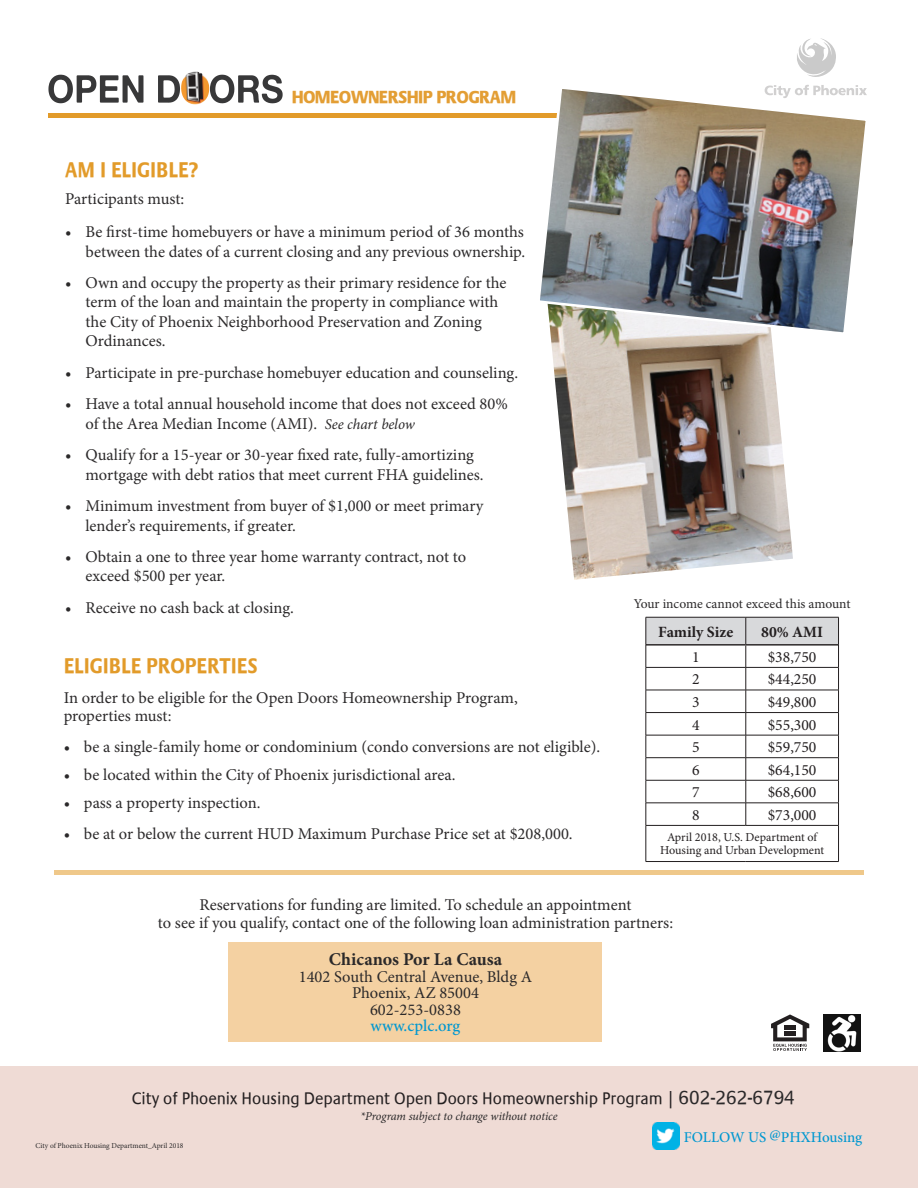
<style>
.page{position:relative;width:918px;height:1188px;background:#fff}
.page>*{position:absolute;margin:0;border:0;box-sizing:border-box;transform-origin:0 0}
.t1{font:700 22.05px "Praxis";color:#e29b2a;scale:.88 1}
.t2{font:800 18.15px "Praxis";color:#e39e34;scale:.91 1}
.t3{font:700 18px "Minion Pro";color:#2b292a}
.t4{font:17.4px "Praxis";color:#231f20;scale:.91 1}
.t5{font:16.5px/19.5px "Minion Pro";color:#2b292a}
.t6{font:500 16.5px "Minion Pro";color:#0097d0}
.t7{font:15.6px "Minion Pro";color:#231f20}
.t8{font:700 15.6px "Minion Pro";color:#231f20}
.t9{font:500 15px "Minion Pro";letter-spacing:-.005em;color:#0097d0}
.t10{font:13.5px "Minion Pro";letter-spacing:-.005em;color:#2b292a}
.t11{font:12.15px/12.9px "Minion Pro";letter-spacing:-.005em;color:#231f20;text-align:center}
.t12{font:italic 12px "Minion Pro";letter-spacing:-.01em;color:#2b292a}
.t13{font:7.5px "Minion Pro";color:#2b292a}
.s1{font-style:italic;font-size:15px}
.s2{font-size:19.8px;color:#2b292a}
</style>
<div class="page">
<div style="left:0;top:1067px;width:918px;height:121px;background:#efdbd5"></div>
<hr style="left:48px;top:114px;width:515px;height:4px;background:#e29b2a">
<svg style="left:797px;top:38px;width:39px;height:39px"></svg>
<div style="left:229px;top:942px;width:373px;height:100px;background:#f4d1a2"></div>
<img style="left:186px;top:72px;width:17px;height:33px">
<svg style="left:48px;top:75px;width:235px;height:28px"></svg>
<svg style="left:771px;top:1014px;width:38px;height:37px"></svg>
<div style="left:784px;top:1025px;width:12px;height:5px;background:#231f20"></div>
<div style="left:784px;top:1031px;width:12px;height:5px;background:#231f20"></div>
<img style="left:823px;top:1015px;width:37px;height:37px">
<img style="left:550px;top:337px;width:243px;height:243px">
<img style="left:536px;top:85px;width:331px;height:252px">
<svg style="left:646px;top:617px;width:193px;height:208px"></svg>
<hr style="left:646px;top:825px;width:100px;height:1px;background:#231f20">
<hr style="left:646px;top:826px;width:1px;height:35px;background:#231f20">
<hr style="left:746px;top:825px;width:93px;height:1px;background:#231f20">
<hr style="left:838px;top:826px;width:1px;height:35px;background:#231f20">
<hr style="left:646px;top:861px;width:100px;height:1px;background:#231f20">
<hr style="left:746px;top:861px;width:93px;height:1px;background:#231f20">
<hr style="left:646px;top:644px;width:100px;height:2px;background:#231f20">
<hr style="left:746px;top:644px;width:92px;height:2px;background:#231f20">
<hr style="left:54px;top:870px;width:810px;height:4px;background:#efc88a">
<img style="left:652px;top:1122px;width:27px;height:27px">
<p class="t2" style="left:292px;top:87px;width:248px">HOMEOWNERSHIP PROGRAM</p>
<p class="t1" style="left:65px;top:157px;width:153px">AM I ELIGIBLE?</p>
<p class="t5" style="left:65px;top:189px;width:121px">Participants must:</p>
<p class="t5" style="left:65px;top:222px;width:462px;text-align:right">• Be first-time homebuyers or have a minimum period of 36 months between the dates of a current closing and any previous ownership.</p>
<p class="t5" style="left:85px;top:273px;width:423px;text-indent:-20px">• Own and occupy the property as their primary residence for the term of the loan and maintain the property in compliance with the City of Phoenix Neighborhood Preservation and Zoning Ordinances.</p>
<p class="t5" style="left:65px;top:363px;width:454px">• Participate in pre-purchase homebuyer education and counseling.</p>
<p class="t5" style="left:85px;top:394px;width:424px;text-indent:-20px">• Have a total annual household income that does not exceed 80% of the Area Median Income (AMI). <span class="s1">See chart below</span></p>
<p class="t5" style="left:85px;top:445px;width:400px;text-indent:-20px">• Qualify for a 15-year or 30-year fixed rate, fully-amortizing mortgage with debt ratios that meet current FHA guidelines.</p>
<p class="t5" style="left:85px;top:496px;width:400px;text-indent:-20px">• Minimum investment from buyer of $1,000 or meet primary lender’s requirements, if greater.</p>
<p class="t5" style="left:85px;top:547px;width:382px;text-indent:-20px">• Obtain a one to three year home warranty contract, not to exceed $500 per year.</p>
<p class="t5" style="left:65px;top:598px;width:230px">• Receive no cash back at closing.</p>
<p class="t1" style="left:64px;top:653px;width:222px">ELIGIBLE PROPERTIES</p>
<p class="t5" style="left:64px;top:689px;width:456px;line-height:18px">In order to be eligible for the Open Doors Homeownership Program, properties must:</p>
<p class="t5" style="left:64px;top:738px;width:538px">• be a single-family home or condominium (condo conversions are not eligible).</p>
<p class="t5" style="left:64px;top:765px;width:393px">• be located within the City of Phoenix jurisdictional area.</p>
<p class="t5" style="left:64px;top:793px;width:198px">• pass a property inspection.</p>
<p class="t5" style="left:64px;top:824px;width:510px">• be at or below the current HUD Maximum Purchase Price set at $208,000.</p>
<p class="t10" style="left:634px;top:595px;width:218px">Your income cannot exceed this amount</p>
<p class="t8" style="left:658px;top:621px;width:77px">Family Size</p>
<p class="t8" style="left:761px;top:621px;width:63px">80% AMI</p>
<p class="t7" style="left:692px;top:647px;width:9px">1</p>
<p class="t7" style="left:768px;top:647px;width:50px">$38,750</p>
<p class="t7" style="left:692px;top:669px;width:9px">2</p>
<p class="t7" style="left:768px;top:669px;width:50px">$44,250</p>
<p class="t7" style="left:692px;top:692px;width:9px">3</p>
<p class="t7" style="left:768px;top:692px;width:50px">$49,800</p>
<p class="t7" style="left:692px;top:714px;width:9px">4</p>
<p class="t7" style="left:768px;top:714px;width:50px">$55,300</p>
<p class="t7" style="left:692px;top:737px;width:9px">5</p>
<p class="t7" style="left:768px;top:737px;width:50px">$59,750</p>
<p class="t7" style="left:692px;top:759px;width:9px">6</p>
<p class="t7" style="left:768px;top:759px;width:50px">$64,150</p>
<p class="t7" style="left:692px;top:782px;width:9px">7</p>
<p class="t7" style="left:768px;top:782px;width:50px">$68,600</p>
<p class="t7" style="left:692px;top:804px;width:9px">8</p>
<p class="t7" style="left:768px;top:804px;width:50px">$73,000</p>
<p class="t11" style="left:660px;top:831px;width:165px">April 2018, U.S. Department of<br>Housing and Urban Development</p>
<p class="t5" style="left:158px;top:896px;width:517px;line-height:18px;text-align:center">Reservations for funding are limited. To schedule an appointment<br>to see if you qualify, contact one of the following loan administration partners:</p>
<p class="t3" style="left:329px;top:947px;width:175px">Chicanos Por La Causa</p>
<p class="t5" style="left:299px;top:967px;width:235px">1402 South Central Avenue, Bldg A</p>
<p class="t5" style="left:352px;top:983px;width:128px">Phoenix, AZ 85004</p>
<p class="t5" style="left:370px;top:1000px;width:92px">602-253-0838</p>
<p class="t6" style="left:371px;top:1015px;width:91px">www.cplc.org</p>
<p class="t4" style="left:132px;top:1089px;width:730px">City of Phoenix Housing Department Open Doors Homeownership Program | <span class="s2">602-262-6794</span></p>
<p class="t13" style="left:36px;top:1141px;width:149px">City of Phoenix Housing Department_April 2018</p>
<p class="t12" style="left:360px;top:1107px;width:199px">*Program subject to change without notice</p>
<p class="t9" style="left:684px;top:1127px;width:180px">FOLLOW US @PHXHousing</p>
</div>
